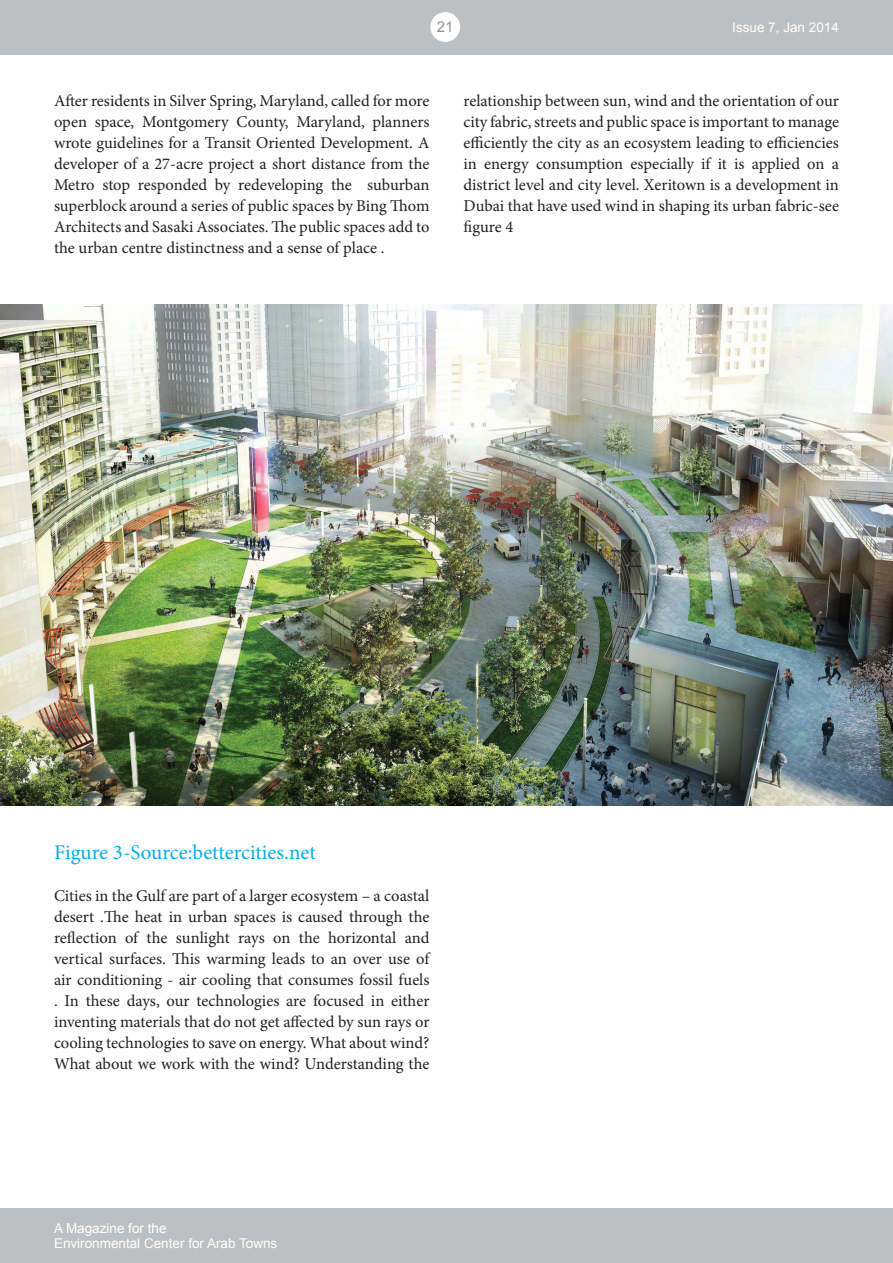
<style>
.page{position:relative;width:893px;height:1263px;background:#fff}
.page>*{position:absolute;margin:0;border:0;box-sizing:border-box;transform-origin:0 0}
.t1{font:21px "Minion Pro";color:#00aeef}
.t2{font:16.5px/21px "Minion Pro";color:#231f20;text-align:justify}
.t3{font:15px "Arial";color:#939598}
.t4{font:13.5px/15px "Arial";color:#fff}
</style>
<div class="page">
<img style="left:0;top:304px;width:893px;height:502px">
<div style="left:0;top:1209px;width:893px;height:54px;background:#bdbfc1"></div>
<div style="left:0;top:0;width:893px;height:54px;background:#bdbfc1"></div>
<div style="left:430px;top:12px;width:30px;height:30px;background:#fff;border-radius:50%"></div>
<p class="t3" style="left:437px;top:17px;width:18px">21</p>
<p class="t4" style="left:732px;top:20px;width:108px">Issue 7, Jan 2014</p>
<p class="t2" style="left:54px;top:90px;width:377px">After residents in Silver Spring, Maryland, called for more open space, Montgomery County, Maryland, planners wrote guidelines for a Transit Oriented Development. A developer of a 27-acre project a short distance from the Metro stop responded by redeveloping the suburban superblock around a series of public spaces by Bing Thom Architects and Sasaki Associates. The public spaces add to the urban centre distinctness and a sense of place .</p>
<p class="t2" style="left:463px;top:90px;width:377px">relationship between sun, wind and the orientation of our city fabric, streets and public space is important to manage efficiently the city as an ecosystem leading to efficiencies in energy consumption especially if it is applied on a district level and city level. Xeritown is a development in Dubai that have used wind in shaping its urban fabric-see figure 4</p>
<p class="t1" style="left:54px;top:838px;width:263px">Figure 3-Source:bettercities.net</p>
<p class="t2" style="left:54px;top:885px;width:377px">Cities in the Gulf are part of a larger ecosystem – a coastal desert .The heat in urban spaces is caused through the reflection of the sunlight rays on the horizontal and vertical surfaces. This warming leads to an over use of air conditioning - air cooling that consumes fossil fuels . In these days, our technologies are focused in either inventing materials that do not get affected by sun rays or cooling technologies to save on energy. What about wind?<br>What about we work with the wind? Understanding the</p>
<p class="t4" style="left:54px;top:1221px;width:225px">A Magazine for the<br>Environmental Center for Arab Towns</p>
</div>
